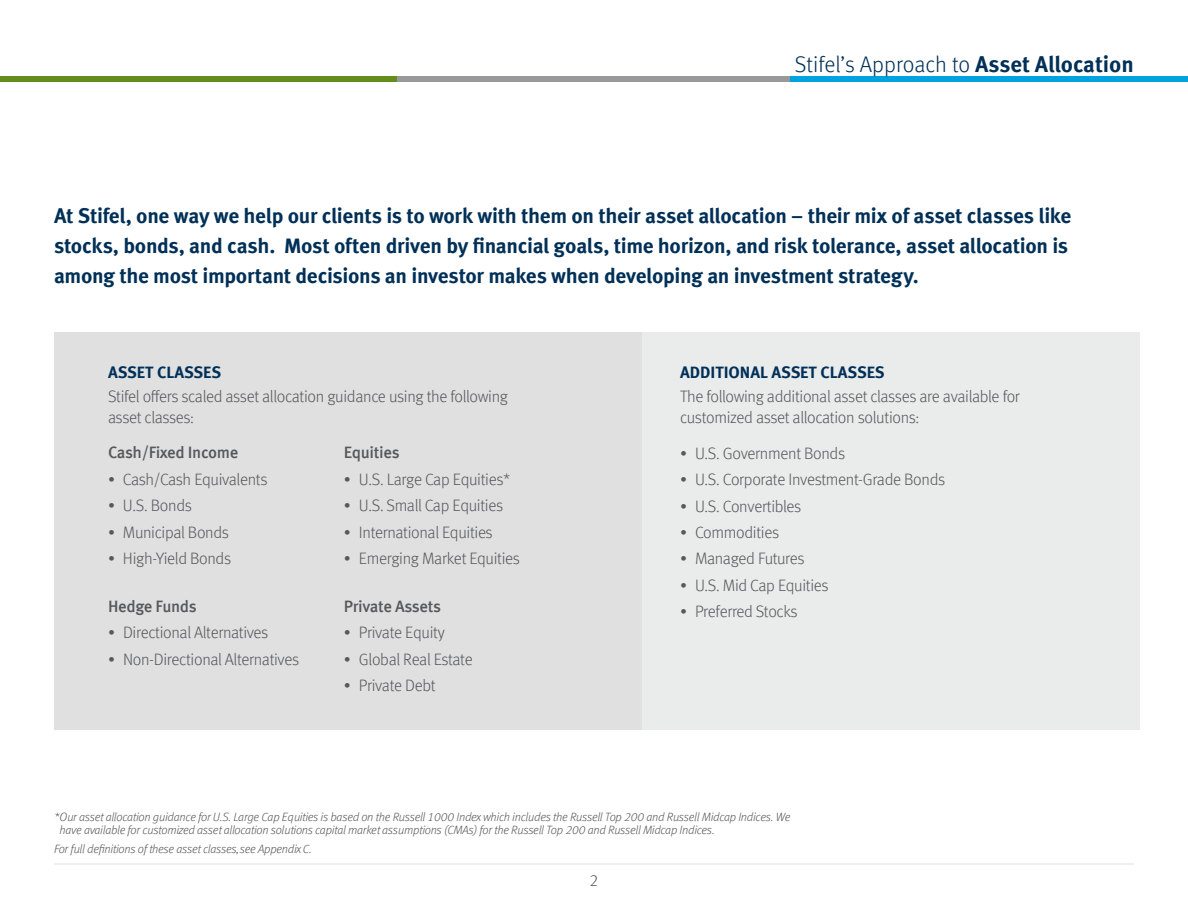
<style>
.page{position:relative;width:1188px;height:918px;background:#fff}
.page>*{position:absolute;margin:0;border:0;box-sizing:border-box;transform-origin:0 0}
.t1{font:300 22.5px "Meta Offc";color:#003057}
.First_Paragraph{font:700 21px/30px "Meta Offc";letter-spacing:-.02em;color:#003057}
.t2{font:300 16.5px/21px "Meta Offc";letter-spacing:-.02em;color:#57585a}
.t3{font:500 16.5px "Meta Offc";letter-spacing:-.02em;color:#57585a}
.t4{font:700 16.5px "Meta Offc";color:#003057}
.t5{font:italic 300 12px/13.5px "Meta Offc";letter-spacing:-.02em;color:#57585a}
.s1{font-weight:700}
</style>
<div class="page">
<div style="left:0;top:76px;width:397px;height:6px;background:#658d1b"></div>
<div style="left:397px;top:76px;width:397px;height:6px;background:#97999b"></div>
<div style="left:791px;top:76px;width:397px;height:6px;background:#00a3e0"></div>
<div style="left:642px;top:332px;width:497px;height:397px;background:#eaebeb"></div>
<div style="left:54px;top:332px;width:588px;height:397px;background:#e0e0e1"></div>
<hr style="left:54px;top:864px;width:1080px;height:1px;background:#e0e0e1">
<h1 class="t1" style="left:795px;top:51px;width:341px">Stifel’s Approach to <span class="s1">Asset Allocation</span></h1>
<p class="First_Paragraph" style="left:54px;top:201px;width:1019px">At Stifel, one way we help our clients is to work with them on their asset allocation – their mix of asset classes like stocks, bonds, and cash. Most often driven by financial goals, time horizon, and risk tolerance, asset allocation is among the most important decisions an investor makes when developing an investment strategy.</p>
<p class="t4" style="left:108px;top:362px;width:115px">ASSET CLASSES</p>
<p class="t2" style="left:108px;top:386px;width:401px">Stifel offers scaled asset allocation guidance using the following asset classes:</p>
<p class="t3" style="left:108px;top:443px;width:132px">Cash/Fixed Income</p>
<p class="t2" style="left:108px;top:469px;width:161px">• Cash/Cash Equivalents</p>
<p class="t2" style="left:108px;top:495px;width:85px">• U.S. Bonds</p>
<p class="t2" style="left:108px;top:522px;width:122px">• Municipal Bonds</p>
<p class="t2" style="left:108px;top:548px;width:125px">• High-Yield Bonds</p>
<p class="t3" style="left:108px;top:597px;width:90px">Hedge Funds</p>
<p class="t2" style="left:108px;top:622px;width:162px">• Directional Alternatives</p>
<p class="t2" style="left:108px;top:649px;width:193px">• Non-Directional Alternatives</p>
<p class="t3" style="left:344px;top:443px;width:57px">Equities</p>
<p class="t2" style="left:344px;top:469px;width:168px">• U.S. Large Cap Equities*</p>
<p class="t2" style="left:344px;top:495px;width:161px">• U.S. Small Cap Equities</p>
<p class="t2" style="left:344px;top:522px;width:150px">• International Equities</p>
<p class="t2" style="left:344px;top:548px;width:178px">• Emerging Market Equities</p>
<p class="t3" style="left:344px;top:597px;width:99px">Private Assets</p>
<p class="t2" style="left:344px;top:622px;width:102px">• Private Equity</p>
<p class="t2" style="left:344px;top:649px;width:130px">• Global Real Estate</p>
<p class="t2" style="left:344px;top:675px;width:93px">• Private Debt</p>
<p class="t4" style="left:680px;top:362px;width:206px">ADDITIONAL ASSET CLASSES</p>
<p class="t2" style="left:680px;top:386px;width:341px">The following additional asset classes are available for customized asset allocation solutions:</p>
<p class="t2" style="left:680px;top:443px;width:167px">• U.S. Government Bonds</p>
<p class="t2" style="left:680px;top:469px;width:267px">• U.S. Corporate Investment-Grade Bonds</p>
<p class="t2" style="left:680px;top:496px;width:123px">• U.S. Convertibles</p>
<p class="t2" style="left:680px;top:522px;width:101px">• Commodities</p>
<p class="t2" style="left:680px;top:549px;width:126px">• Managed Futures</p>
<p class="t2" style="left:680px;top:575px;width:150px">• U.S. Mid Cap Equities</p>
<p class="t2" style="left:680px;top:601px;width:119px">• Preferred Stocks</p>
<p class="t5" style="left:60px;top:810px;width:732px;text-indent:-6px">*Our asset allocation guidance for U.S. Large Cap Equities is based on the Russell 1000 Index which includes the Russell Top 200 and Russell Midcap Indices. We have available for customized asset allocation solutions capital market assumptions (CMAs) for the Russell Top 200 and Russell Midcap Indices.</p>
<p class="t5" style="left:54px;top:843px;width:259px">For full definitions of these asset classes, see Appendix C.</p>
<p class="t2" style="left:589px;top:871px;width:11px">2</p>
</div>
